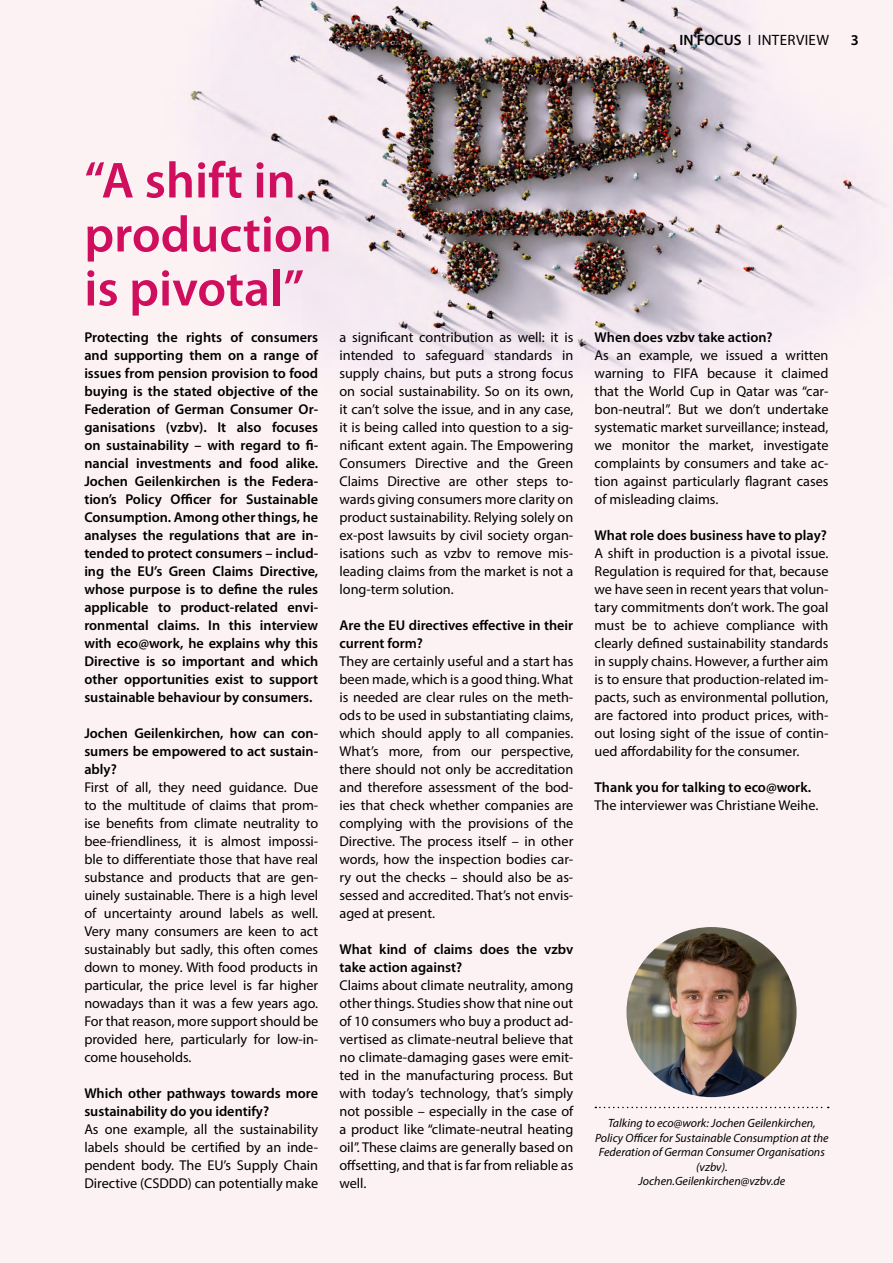
<style>
.page{position:relative;width:893px;height:1263px;background:#fcf2f4}
.page>*{position:absolute;margin:0;border:0;box-sizing:border-box;transform-origin:0 0}
.t1{font:600 51px "Myriad Pro";color:#cf0e5e}
.t2{font:15px "Myriad Pro";letter-spacing:.02em;color:#000}
.t3{font:600 15px "Myriad Pro";color:#000}
.eco_work_copy{font:14.25px/18px "Myriad Pro";color:#000;text-align:justify}
.eco_work_copy-2{font:600 14.25px/18px "Myriad Pro";color:#000}
.t4{font:italic 12px/14.4px "Myriad Pro";color:#000;text-align:center}
.s1{font-weight:600}
</style>
<div class="page">
<img style="left:190px;top:0;width:692px;height:370px">
<img style="left:626px;top:927px;width:171px;height:170px;border-radius:85px">
<svg style="left:595px;top:1107px;width:234px;height:1px"></svg>
<p class="t2" style="left:680px;top:31px;width:151px"><span class="s1">IN FOCUS</span> I INTERVIEW</p>
<p class="t3" style="left:851px;top:31px;width:10px">3</p>
<p class="t1" style="left:84px;top:148px;width:213px">“A shift in</p>
<p class="t1" style="left:84px;top:202px;width:249px">production</p>
<p class="t1" style="left:84px;top:256px;width:221px">is pivotal”</p>
<p class="eco_work_copy-2" style="left:84px;top:328px;width:235px;text-align:justify">Protecting the rights of consumers and supporting them on a range of issues from pension provision to food buying is the stated objective of the Federation of German Consumer Or&shy;ganisations (vzbv). It also focuses on sustainability – with regard to fi&shy;nancial investments and food alike.<br>Jochen Geilenkirchen is the Federa&shy;tion’s Policy Officer for Sustainable Consumption. Among other things, he analyses the regulations that are in&shy;tended to protect consumers – includ&shy;ing the EU’s Green Claims Directive, whose purpose is to define the rules applicable to product-related envi&shy;ronmental claims. In this interview with eco@work, he explains why this Directive is so important and which other opportunities exist to support sustainable behaviour by consumers.</p>
<p class="eco_work_copy-2" style="left:84px;top:724px;width:235px;text-align:justify">Jochen Geilenkirchen, how can con&shy;sumers be empowered to act sustain&shy;ably?</p>
<p class="eco_work_copy" style="left:84px;top:778px;width:235px">First of all, they need guidance. Due to the multitude of claims that prom&shy;ise benefits from climate neutrality to bee-friendliness, it is almost impossi&shy;ble to differentiate those that have real substance and products that are gen&shy;uinely sustainable. There is a high level of uncertainty around labels as well.<br>Very many consumers are keen to act sustainably but sadly, this often comes down to money. With food products in particular, the price level is far higher nowadays than it was a few years ago.<br>For that reason, more support should be provided here, particularly for low-in&shy;come households.</p>
<p class="eco_work_copy-2" style="left:84px;top:1084px;width:235px">Which other pathways towards more sustainability do you identify?</p>
<p class="eco_work_copy" style="left:84px;top:1120px;width:235px">As one example, all the sustainability labels should be certified by an inde&shy;pendent body. The EU’s Supply Chain Directive (CSDDD) can potentially make</p>
<p class="eco_work_copy" style="left:339px;top:328px;width:235px">a significant contribution as well: it is intended to safeguard standards in supply chains, but puts a strong focus on social sustainability. So on its own, it can’t solve the issue, and in any case, it is being called into question to a sig&shy;nificant extent again. The Empowering Consumers Directive and the Green Claims Directive are other steps to&shy;wards giving consumers more clarity on product sustainability. Relying solely on ex-post lawsuits by civil society organ&shy;isations such as vzbv to remove mis&shy;leading claims from the market is not a long-term solution.</p>
<p class="eco_work_copy-2" style="left:339px;top:616px;width:235px">Are the EU directives effective in their current form?</p>
<p class="eco_work_copy" style="left:339px;top:652px;width:235px">They are certainly useful and a start has been made, which is a good thing. What is needed are clear rules on the meth&shy;ods to be used in substantiating claims, which should apply to all companies.<br>What’s more, from our perspective, there should not only be accreditation and therefore assessment of the bod&shy;ies that check whether companies are complying with the provisions of the Directive. The process itself – in other words, how the inspection bodies car&shy;ry out the checks – should also be as&shy;sessed and accredited. That’s not envis&shy;aged at present.</p>
<p class="eco_work_copy-2" style="left:339px;top:940px;width:235px">What kind of claims does the vzbv take action against?</p>
<p class="eco_work_copy" style="left:339px;top:976px;width:235px">Claims about climate neutrality, among other things. Studies show that nine out of 10 consumers who buy a product ad&shy;vertised as climate-neutral believe that no climate-damaging gases were emit&shy;ted in the manufacturing process. But with today’s technology, that’s simply not possible – especially in the case of a product like “climate-neutral heating oil”. These claims are generally based on offsetting, and that is far from reliable as well.</p>
<p class="eco_work_copy-2" style="left:595px;top:328px;width:179px">When does vzbv take action?</p>
<p class="eco_work_copy" style="left:595px;top:346px;width:235px">As an example, we issued a written warning to FIFA because it claimed that the World Cup in Qatar was “car&shy;bon-neutral”. But we don’t undertake systematic market surveillance; instead, we monitor the market, investigate complaints by consumers and take ac&shy;tion against particularly flagrant cases of misleading claims.</p>
<p class="eco_work_copy-2" style="left:595px;top:526px;width:234px">What role does business have to play?</p>
<p class="eco_work_copy" style="left:595px;top:544px;width:235px">A shift in production is a pivotal issue.<br>Regulation is required for that, because we have seen in recent years that volun&shy;tary commitments don’t work. The goal must be to achieve compliance with clearly defined sustainability standards in supply chains. However, a further aim is to ensure that production-related im&shy;pacts, such as environmental pollution, are factored into product prices, with&shy;out losing sight of the issue of contin&shy;ued affordability for the consumer.</p>
<p class="eco_work_copy-2" style="left:595px;top:778px;width:218px">Thank you for talking to eco@work.</p>
<p class="eco_work_copy" style="left:595px;top:796px;width:225px">The interviewer was Christiane Weihe.</p>
<p class="t4" style="left:595px;top:1116px;width:235px">Talking to eco@work: Jochen Geilenkirchen, Policy Officer for Sustainable Consumption at the Federation of German Consumer Organisations (vzbv).</p>
<p class="t4" style="left:638px;top:1173px;width:148px">Jochen.Geilenkirchen@vzbv.de</p>
</div>
